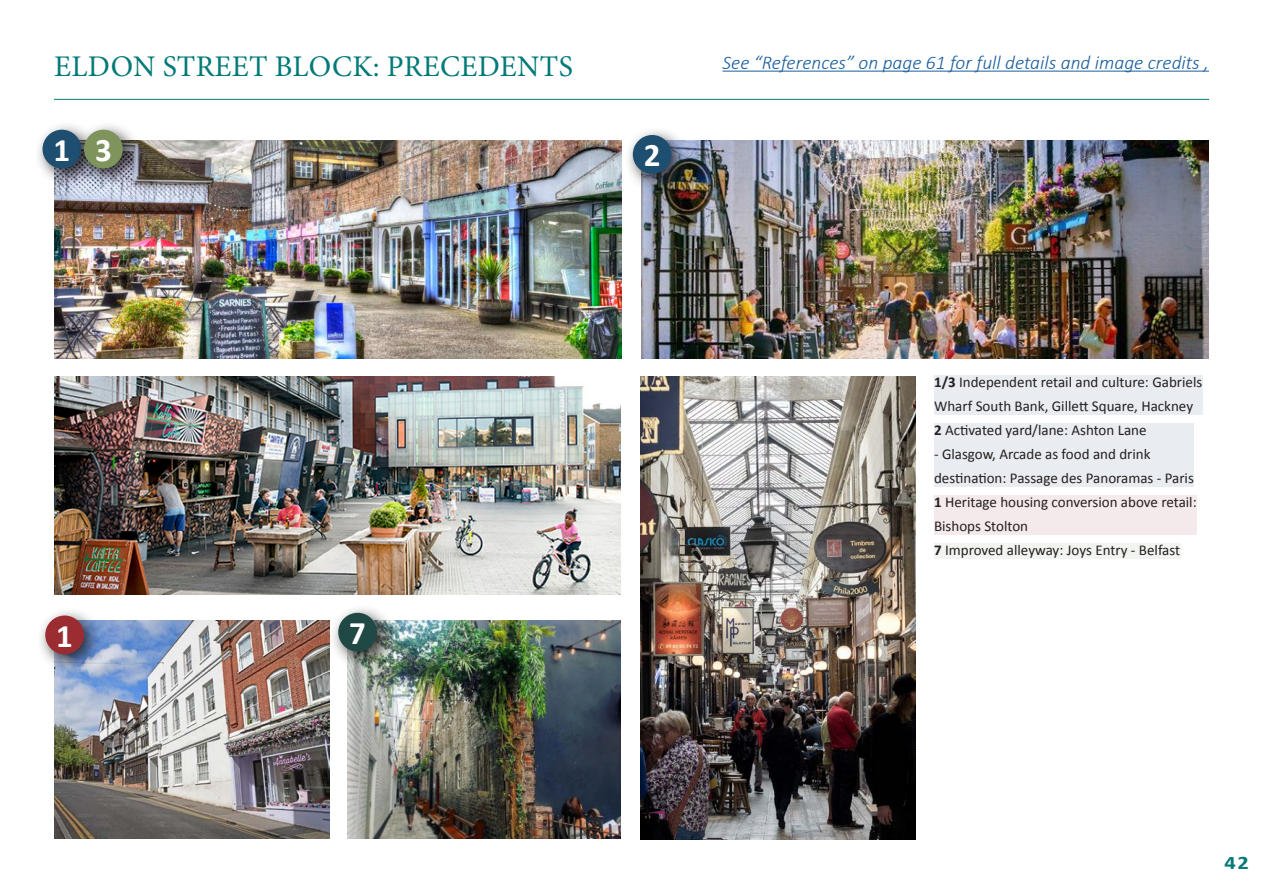
<style>
.page{position:relative;width:1263px;height:893px;background:#fff}
.page>*{position:absolute;margin:0;border:0;box-sizing:border-box;transform-origin:0 0}
.t1{font:700 33px "Calibri";color:#fff}
.H3_-_Chapter_Heading{font:30px "Minion Pro";letter-spacing:.01em;color:#007977}
.L2_-_Label_Italic__G{font:italic 300 19.5px "Calibri";color:#175d9e}
.t2{font:700 19.2px "Calibri";color:#007977;scale:1.18 1}
.t3{font:15px/24px "Calibri";color:#231f20}
.s1{color:#fff}
.s2{font-weight:700}
</style>
<div class="page">
<hr style="left:54px;top:99px;width:1155px;height:1px;background:#007977">
<hr style="left:722px;top:71px;width:487px;height:1px;background:#175d9e">
<img style="left:54px;top:140px;width:568px;height:219px">
<img style="left:54px;top:377px;width:567px;height:218px">
<img style="left:642px;top:141px;width:567px;height:218px">
<img style="left:640px;top:377px;width:276px;height:463px">
<img style="left:54px;top:621px;width:275px;height:218px">
<img style="left:347px;top:621px;width:274px;height:218px">
<div style="left:34px;top:121px;width:66px;height:66px;background:#231f20;opacity:.88"></div>
<div style="left:43px;top:130px;width:38px;height:38px;background:#1e4e70;border-radius:50%"></div>
<div style="left:75px;top:121px;width:67px;height:66px;background:#231f20;opacity:.88"></div>
<div style="left:84px;top:130px;width:39px;height:38px;background:#7f935d;border-radius:50%"></div>
<div style="left:934px;top:376px;width:268px;height:39px;background:#e9edf1"></div>
<div style="left:934px;top:424px;width:260px;height:63px;background:#e9edf1"></div>
<div style="left:934px;top:496px;width:263px;height:39px;background:#f5eaeb"></div>
<div style="left:934px;top:544px;width:246px;height:15px;background:#f2f4ef"></div>
<div style="left:37px;top:607px;width:66px;height:66px;background:#231f20;opacity:.88"></div>
<div style="left:45px;top:615px;width:39px;height:39px;background:#9b2d32;border-radius:50%"></div>
<div style="left:330px;top:604px;width:66px;height:67px;background:#231f20;opacity:.88"></div>
<div style="left:338px;top:613px;width:39px;height:39px;background:#204844;border-radius:50%"></div>
<div style="left:624px;top:126px;width:67px;height:67px;background:#231f20;opacity:.88"></div>
<div style="left:633px;top:135px;width:39px;height:39px;background:#1e4e70;border-radius:50%"></div>
<h3 class="H3_-_Chapter_Heading" style="left:54px;top:46px;width:527px">ELDON STREET BLOCK: PRECEDENTS<span class="s1">,</span></h3>
<p class="L2_-_Label_Italic__G" style="left:722px;top:50px;width:488px">See “References” on page 61 for full details and image credits ,</p>
<h1 class="t1" style="left:54px;top:129px;width:60px">1 3</h1>
<h1 class="t1" style="left:56px;top:614px;width:18px">1</h1>
<h1 class="t1" style="left:349px;top:612px;width:18px">7</h1>
<h1 class="t1" style="left:644px;top:134px;width:18px">2</h1>
<p class="t3" style="left:934px;top:370px;width:270px"><span class="s2">1/3</span> Independent retail and culture: Gabriels<br>Wharf South Bank, Gillett Square, Hackney<br><span class="s2">2</span> Activated yard/lane: Ashton Lane</p>
<p class="t3" style="left:934px;top:442px;width:264px">- Glasgow, Arcade as food and drink destination: Passage des Panoramas - Paris <span class="s2">1</span> Heritage housing conversion above retail:<br>Bishops Stolton<br><span class="s2">7</span> Improved alleyway: Joys Entry - Belfast</p>
<p class="t2" style="left:1224px;top:850px;width:22px">42</p>
</div>
